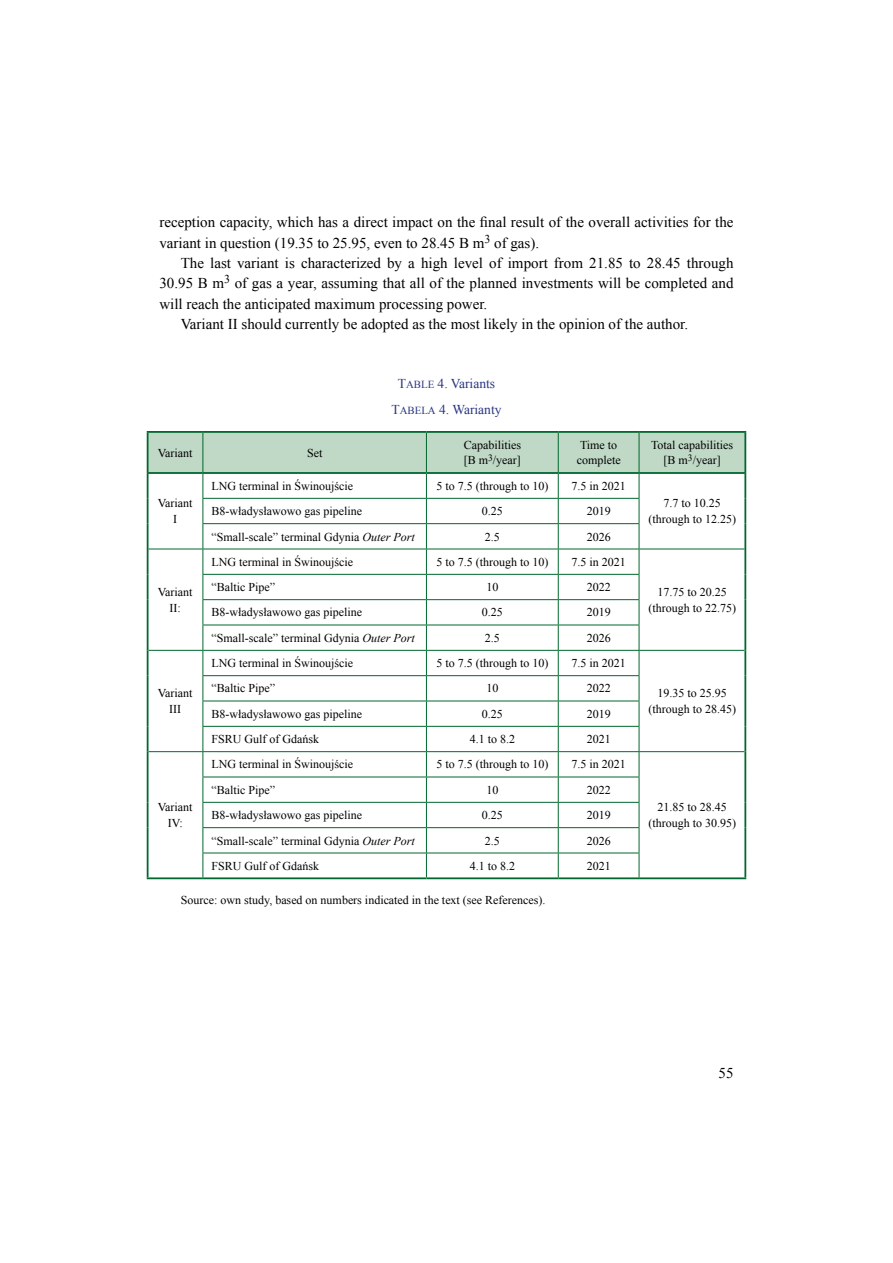
<style>
.page{position:relative;width:893px;height:1263px;background:#fff}
.page>*{position:absolute;margin:0;border:0;box-sizing:border-box;transform-origin:0 0}
.t1{font:15px/20.4px "Times New Roman";color:#000}
.t2{font:13.5px/26.2px "Times New Roman";color:#283583;text-align:center}
.t3{font:12px/15.8px "Times New Roman";color:#000;text-align:center}
.s1{font-family:"Times New Roman PSMT SC800"}
.s2{font-family:"Times New Roman PSMT SC800";font-size:10.8px}
.s3{font-style:italic}
</style>
<div class="page">
<hr style="left:147px;top:433px;width:2px;height:39px;background:#00682e">
<hr style="left:744px;top:433px;width:2px;height:39px;background:#00682e">
<hr style="left:147px;top:474px;width:2px;height:24px;background:#00682e">
<hr style="left:744px;top:474px;width:2px;height:24px;background:#00682e">
<hr style="left:147px;top:498px;width:2px;height:26px;background:#00682e">
<hr style="left:744px;top:498px;width:2px;height:26px;background:#00682e">
<hr style="left:147px;top:524px;width:2px;height:25px;background:#00682e">
<hr style="left:744px;top:524px;width:2px;height:25px;background:#00682e">
<hr style="left:147px;top:549px;width:2px;height:25px;background:#00682e">
<hr style="left:744px;top:549px;width:2px;height:25px;background:#00682e">
<hr style="left:147px;top:574px;width:2px;height:26px;background:#00682e">
<hr style="left:744px;top:574px;width:2px;height:26px;background:#00682e">
<hr style="left:147px;top:600px;width:2px;height:25px;background:#00682e">
<hr style="left:744px;top:600px;width:2px;height:25px;background:#00682e">
<hr style="left:147px;top:625px;width:2px;height:25px;background:#00682e">
<hr style="left:744px;top:625px;width:2px;height:25px;background:#00682e">
<hr style="left:147px;top:650px;width:2px;height:26px;background:#00682e">
<hr style="left:744px;top:650px;width:2px;height:26px;background:#00682e">
<hr style="left:147px;top:676px;width:2px;height:25px;background:#00682e">
<hr style="left:744px;top:676px;width:2px;height:25px;background:#00682e">
<hr style="left:147px;top:701px;width:2px;height:25px;background:#00682e">
<hr style="left:744px;top:701px;width:2px;height:25px;background:#00682e">
<hr style="left:147px;top:726px;width:2px;height:26px;background:#00682e">
<hr style="left:744px;top:726px;width:2px;height:26px;background:#00682e">
<hr style="left:147px;top:752px;width:2px;height:25px;background:#00682e">
<hr style="left:744px;top:752px;width:2px;height:25px;background:#00682e">
<hr style="left:147px;top:777px;width:2px;height:25px;background:#00682e">
<hr style="left:744px;top:777px;width:2px;height:25px;background:#00682e">
<hr style="left:147px;top:802px;width:2px;height:26px;background:#00682e">
<hr style="left:744px;top:802px;width:2px;height:26px;background:#00682e">
<hr style="left:147px;top:828px;width:2px;height:25px;background:#00682e">
<hr style="left:744px;top:828px;width:2px;height:25px;background:#00682e">
<hr style="left:147px;top:853px;width:2px;height:24px;background:#00682e">
<hr style="left:744px;top:853px;width:2px;height:24px;background:#00682e">
<svg style="left:148px;top:433px;width:597px;height:444px"></svg>
<hr style="left:147px;top:431px;width:56px;height:2px;background:#00682e">
<hr style="left:203px;top:431px;width:223px;height:2px;background:#00682e">
<hr style="left:426px;top:431px;width:132px;height:2px;background:#00682e">
<hr style="left:558px;top:431px;width:81px;height:2px;background:#00682e">
<hr style="left:639px;top:431px;width:107px;height:2px;background:#00682e">
<hr style="left:147px;top:877px;width:56px;height:2px;background:#00682e">
<hr style="left:203px;top:877px;width:223px;height:2px;background:#00682e">
<hr style="left:426px;top:877px;width:132px;height:2px;background:#00682e">
<hr style="left:558px;top:877px;width:81px;height:2px;background:#00682e">
<hr style="left:639px;top:877px;width:107px;height:2px;background:#00682e">
<hr style="left:147px;top:472px;width:56px;height:2px;background:#00682e">
<hr style="left:203px;top:472px;width:223px;height:2px;background:#00682e">
<hr style="left:426px;top:472px;width:132px;height:2px;background:#00682e">
<hr style="left:558px;top:472px;width:81px;height:2px;background:#00682e">
<hr style="left:639px;top:472px;width:107px;height:2px;background:#00682e">
<p class="t1" style="left:159px;top:212px;width:576px">reception capacity, which has a direct impact on the final result of the overall activities for the variant in question (19.35 to 25.95, even to 28.45 B m<sup>3</sup> of gas).</p>
<p class="t1" style="left:181px;top:253px;width:554px">The last variant is characterized by a high level of import from 21.85 to 28.45 through</p>
<p class="t1" style="left:159px;top:273px;width:576px">30.95 B m<sup>3</sup> of gas a year, assuming that all of the planned investments will be completed and</p>
<p class="t1" style="left:159px;top:293px;width:329px">will reach the anticipated maximum processing power.</p>
<p class="t1" style="left:181px;top:314px;width:509px">Variant II should currently be adopted as the most likely in the opinion of the author.</p>
<p class="t2" style="left:391px;top:370px;width:112px"><span class="s1">T</span><span class="s2">ABLE</span> 4. Variants<br><span class="s1">T</span><span class="s2">ABELA</span> 4. Warianty</p>
<p class="t3" style="left:158px;top:444px;width:36px">Variant</p>
<p class="t3" style="left:307px;top:444px;width:17px">Set</p>
<p class="t3" style="left:464px;top:437px;width:59px;text-align:left">Capabilities [B m<sup>3</sup>/year]</p>
<p class="t3" style="left:577px;top:437px;width:45px;text-align:left">Time to complete</p>
<p class="t3" style="left:651px;top:437px;width:84px">Total capabilities [B m<sup>3</sup>/year]</p>
<p class="t3" style="left:158px;top:495px;width:36px">Variant<br>I</p>
<p class="t3" style="left:211px;top:478px;width:143px">LNG terminal in Świnoujście</p>
<p class="t3" style="left:436px;top:478px;width:113px">5 to 7.5 (through to 10)</p>
<p class="t3" style="left:571px;top:478px;width:56px">7.5 in 2021</p>
<p class="t3" style="left:648px;top:495px;width:89px">7.7 to 10.25 (through to 12.25)</p>
<p class="t3" style="left:211px;top:503px;width:152px">B8-władysławowo gas pipeline</p>
<p class="t3" style="left:482px;top:503px;width:22px">0.25</p>
<p class="t3" style="left:587px;top:503px;width:25px">2019</p>
<p class="t3" style="left:211px;top:528px;width:205px">“Small-scale” terminal Gdynia <span class="s3">Outer Port</span></p>
<p class="t3" style="left:485px;top:528px;width:16px">2.5</p>
<p class="t3" style="left:587px;top:528px;width:25px">2026</p>
<p class="t3" style="left:158px;top:584px;width:36px">Variant<br>II:</p>
<p class="t3" style="left:158px;top:685px;width:36px">Variant<br>III</p>
<p class="t3" style="left:211px;top:554px;width:143px">LNG terminal in Świnoujście</p>
<p class="t3" style="left:436px;top:554px;width:113px">5 to 7.5 (through to 10)</p>
<p class="t3" style="left:571px;top:554px;width:56px">7.5 in 2021</p>
<p class="t3" style="left:211px;top:579px;width:65px">“Baltic Pipe”</p>
<p class="t3" style="left:486px;top:579px;width:13px">10</p>
<p class="t3" style="left:587px;top:579px;width:25px">2022</p>
<p class="t3" style="left:211px;top:604px;width:152px">B8-władysławowo gas pipeline</p>
<p class="t3" style="left:482px;top:604px;width:22px">0.25</p>
<p class="t3" style="left:587px;top:604px;width:25px">2019</p>
<p class="t3" style="left:211px;top:630px;width:205px">“Small-scale” terminal Gdynia <span class="s3">Outer Port</span></p>
<p class="t3" style="left:485px;top:630px;width:16px">2.5</p>
<p class="t3" style="left:587px;top:630px;width:25px">2026</p>
<p class="t3" style="left:211px;top:655px;width:143px">LNG terminal in Świnoujście</p>
<p class="t3" style="left:436px;top:655px;width:113px">5 to 7.5 (through to 10)</p>
<p class="t3" style="left:571px;top:655px;width:56px">7.5 in 2021</p>
<p class="t3" style="left:211px;top:680px;width:65px">“Baltic Pipe”</p>
<p class="t3" style="left:486px;top:680px;width:13px">10</p>
<p class="t3" style="left:587px;top:680px;width:25px">2022</p>
<p class="t3" style="left:211px;top:706px;width:152px">B8-władysławowo gas pipeline</p>
<p class="t3" style="left:482px;top:706px;width:22px">0.25</p>
<p class="t3" style="left:587px;top:706px;width:25px">2019</p>
<p class="t3" style="left:211px;top:731px;width:109px">FSRU Gulf of Gdańsk</p>
<p class="t3" style="left:470px;top:731px;width:47px">4.1 to 8.2</p>
<p class="t3" style="left:587px;top:731px;width:25px">2021</p>
<p class="t3" style="left:211px;top:756px;width:143px">LNG terminal in Świnoujście</p>
<p class="t3" style="left:436px;top:756px;width:113px">5 to 7.5 (through to 10)</p>
<p class="t3" style="left:571px;top:756px;width:56px">7.5 in 2021</p>
<p class="t3" style="left:211px;top:782px;width:65px">“Baltic Pipe”</p>
<p class="t3" style="left:486px;top:782px;width:13px">10</p>
<p class="t3" style="left:587px;top:782px;width:25px">2022</p>
<p class="t3" style="left:211px;top:807px;width:152px">B8-władysławowo gas pipeline</p>
<p class="t3" style="left:482px;top:807px;width:22px">0.25</p>
<p class="t3" style="left:587px;top:807px;width:25px">2019</p>
<p class="t3" style="left:211px;top:832px;width:205px">“Small-scale” terminal Gdynia <span class="s3">Outer Port</span></p>
<p class="t3" style="left:485px;top:832px;width:16px">2.5</p>
<p class="t3" style="left:587px;top:832px;width:25px">2026</p>
<p class="t3" style="left:211px;top:858px;width:109px">FSRU Gulf of Gdańsk</p>
<p class="t3" style="left:470px;top:858px;width:47px">4.1 to 8.2</p>
<p class="t3" style="left:587px;top:858px;width:25px">2021</p>
<p class="t3" style="left:181px;top:891px;width:366px">Source: own study, based on numbers indicated in the text (see References).</p>
<p class="t3" style="left:158px;top:799px;width:36px">Variant<br>IV:</p>
<p class="t3" style="left:648px;top:584px;width:89px">17.75 to 20.25 (through to 22.75)</p>
<p class="t3" style="left:648px;top:685px;width:89px">19.35 to 25.95 (through to 28.45)</p>
<p class="t3" style="left:648px;top:799px;width:89px">21.85 to 28.45 (through to 30.95)</p>
<p class="t1" style="left:718px;top:1062px;width:16px">55</p>
</div>
